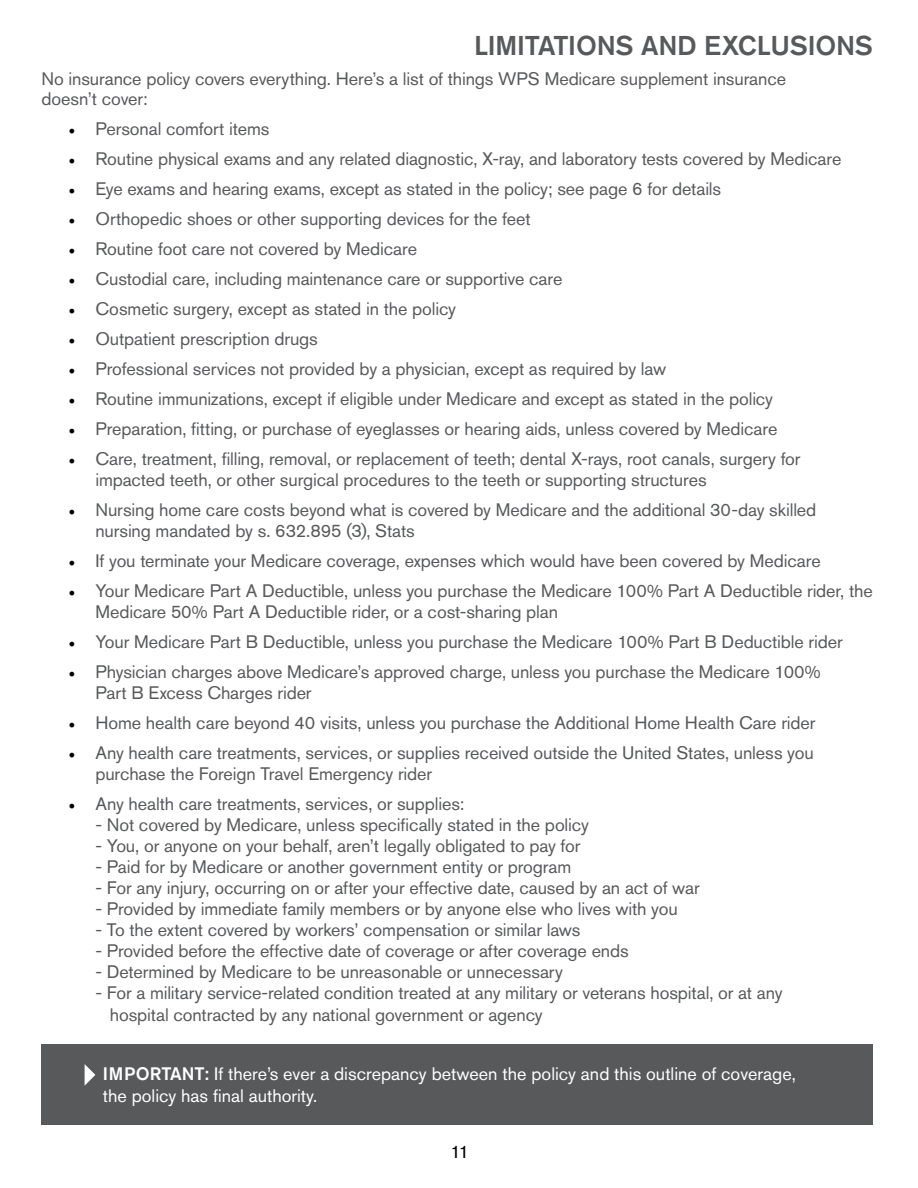
<style>
.page{position:relative;width:918px;height:1188px;background:#fff}
.page>*{position:absolute;margin:0;border:0;box-sizing:border-box;transform-origin:0 0}
.t1{font:500 27px "Akzidenz Grotesk BE";letter-spacing:-.005em;color:#58595b}
.t2{font:18px/21px "Akzidenz Grotesk BE";letter-spacing:-.005em;color:#58595b}
.t3{font:18px/21.6px "Akzidenz Grotesk BE";color:#fff}
.t4{font:18px "Akzidenz Grotesk BE";color:#000}
.s1{font-family:"Minion Pro";color:#000}
.s2{font-weight:500}
</style>
<div class="page">
<div style="left:41px;top:1044px;width:832px;height:80px;background:#58595b"></div>
<svg style="left:85px;top:1064px;width:10px;height:21px"></svg>
<h1 class="t1" style="left:474px;top:29px;width:400px">LIMITATIONS AND EXCLUSIONS</h1>
<p class="t2" style="left:41px;top:69px;width:746px;line-height:19.5px">No insurance policy covers everything. Here’s a list of things WPS Medicare supplement insurance doesn’t cover:</p>
<p class="t2" style="left:68px;top:118px;width:203px"><span class="s1">•</span> Personal comfort items</p>
<p class="t2" style="left:68px;top:148px;width:775px"><span class="s1">•</span> Routine physical exams and any related diagnostic, X-ray, and laboratory tests covered by Medicare</p>
<p class="t2" style="left:68px;top:178px;width:654px"><span class="s1">•</span> Eye exams and hearing exams, except as stated in the policy; see page 6 for details</p>
<p class="t2" style="left:68px;top:208px;width:464px"><span class="s1">•</span> Orthopedic shoes or other supporting devices for the feet</p>
<p class="t2" style="left:68px;top:238px;width:350px"><span class="s1">•</span> Routine foot care not covered by Medicare</p>
<p class="t2" style="left:68px;top:268px;width:496px"><span class="s1">•</span> Custodial care, including maintenance care or supportive care</p>
<p class="t2" style="left:68px;top:298px;width:389px"><span class="s1">•</span> Cosmetic surgery, except as stated in the policy</p>
<p class="t2" style="left:68px;top:328px;width:251px"><span class="s1">•</span> Outpatient prescription drugs</p>
<p class="t2" style="left:68px;top:358px;width:599px"><span class="s1">•</span> Professional services not provided by a physician, except as required by law</p>
<p class="t2" style="left:68px;top:388px;width:706px"><span class="s1">•</span> Routine immunizations, except if eligible under Medicare and except as stated in the policy</p>
<p class="t2" style="left:68px;top:418px;width:711px"><span class="s1">•</span> Preparation, fitting, or purchase of eyeglasses or hearing aids, unless covered by Medicare</p>
<p class="t2" style="left:95px;top:448px;width:707px;text-indent:-27px"><span class="s1">•</span> Care, treatment, filling, removal, or replacement of teeth; dental X-rays, root canals, surgery for impacted teeth, or other surgical procedures to the teeth or supporting structures</p>
<p class="t2" style="left:95px;top:499px;width:723px;text-indent:-27px"><span class="s1">•</span> Nursing home care costs beyond what is covered by Medicare and the additional 30-day skilled nursing mandated by s. 632.895 (3), Stats</p>
<p class="t2" style="left:68px;top:550px;width:754px"><span class="s1">•</span> If you terminate your Medicare coverage, expenses which would have been covered by Medicare</p>
<p class="t2" style="left:95px;top:580px;width:779px;text-indent:-27px"><span class="s1">•</span> Your Medicare Part A Deductible, unless you purchase the Medicare 100% Part A Deductible rider, the<br>Medicare 50% Part A Deductible rider, or a cost-sharing plan</p>
<p class="t2" style="left:68px;top:631px;width:776px"><span class="s1">•</span> Your Medicare Part B Deductible, unless you purchase the Medicare 100% Part B Deductible rider</p>
<p class="t2" style="left:95px;top:661px;width:727px;text-indent:-27px"><span class="s1">•</span> Physician charges above Medicare’s approved charge, unless you purchase the Medicare 100%<br>Part B Excess Charges rider</p>
<p class="t2" style="left:68px;top:712px;width:749px"><span class="s1">•</span> Home health care beyond 40 visits, unless you purchase the Additional Home Health Care rider</p>
<p class="t2" style="left:95px;top:742px;width:720px;text-indent:-27px"><span class="s1">•</span> Any health care treatments, services, or supplies received outside the United States, unless you purchase the Foreign Travel Emergency rider</p>
<p class="t2" style="left:68px;top:793px;width:398px"><span class="s1">•</span> Any health care treatments, services, or supplies:</p>
<p class="t2" style="left:95px;top:814px;width:495px">- Not covered by Medicare, unless specifically stated in the policy</p>
<p class="t2" style="left:95px;top:835px;width:487px">- You, or anyone on your behalf, aren’t legally obligated to pay for</p>
<p class="t2" style="left:95px;top:856px;width:477px">- Paid for by Medicare or another government entity or program</p>
<p class="t2" style="left:95px;top:877px;width:606px">- For any injury, occurring on or after your effective date, caused by an act of war</p>
<p class="t2" style="left:95px;top:898px;width:584px">- Provided by immediate family members or by anyone else who lives with you</p>
<p class="t2" style="left:95px;top:919px;width:487px">- To the extent covered by workers’ compensation or similar laws</p>
<p class="t2" style="left:95px;top:940px;width:535px">- Provided before the effective date of coverage or after coverage ends</p>
<p class="t2" style="left:95px;top:961px;width:469px">- Determined by Medicare to be unreasonable or unnecessary</p>
<p class="t2" style="left:110px;top:982px;width:674px;line-height:21.6px;text-indent:-14px">- For a military service-related condition treated at any military or veterans hospital, or at any hospital contracted by any national government or agency</p>
<p class="t3" style="left:103px;top:1063px;width:694px"><span class="s2">IMPORTANT:</span> If there’s ever a discrepancy between the policy and this outline of coverage, the policy has final authority.</p>
<p class="t4" style="left:450px;top:1141px;width:20px">11</p>
</div>
